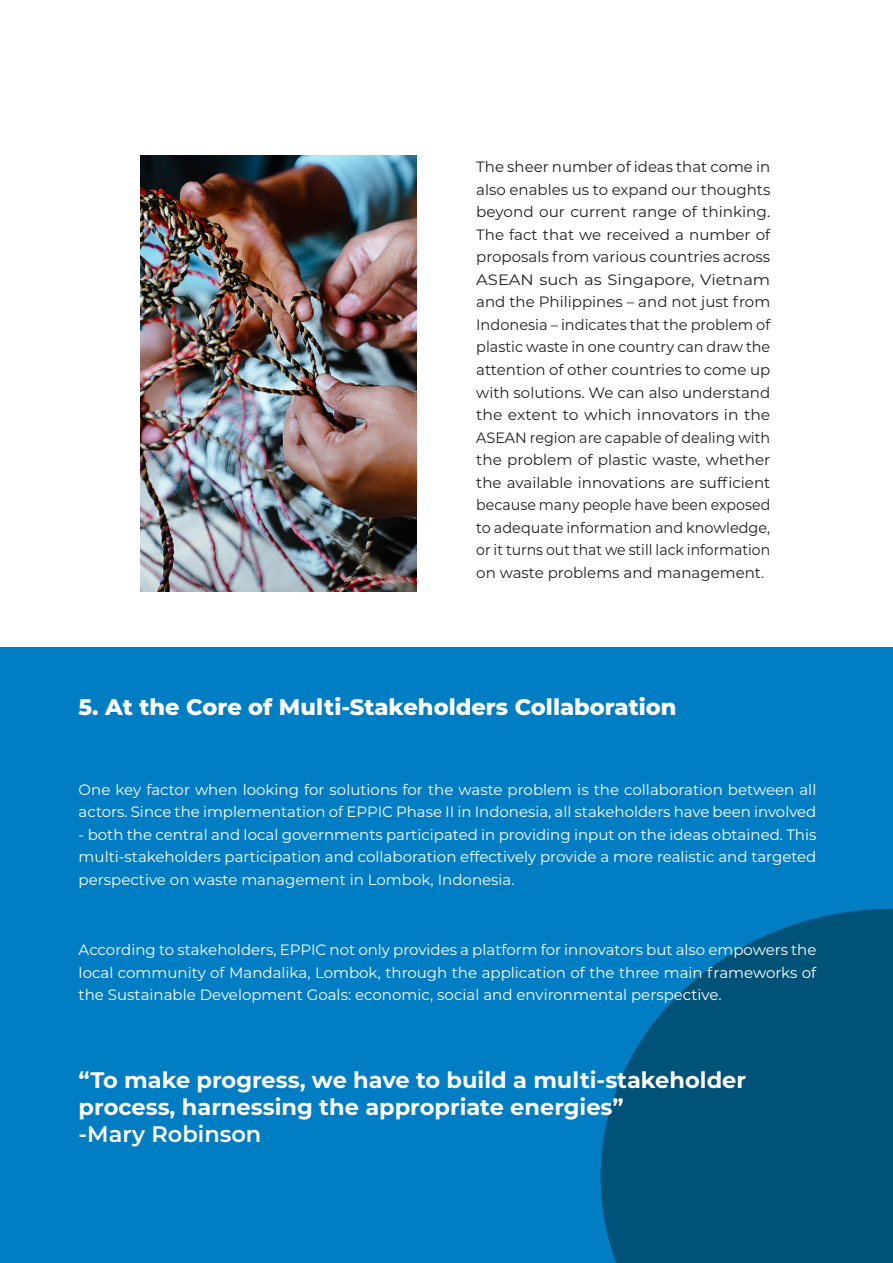
<style>
.page{position:relative;width:893px;height:1263px;background:#fff}
.page>*{position:absolute;margin:0;border:0;box-sizing:border-box;transform-origin:0 0}
.t1{font:700 22.5px/27px "Montserrat";color:#fff}
.t2{font:800 22.5px "Montserrat";color:#fff}
.t3{font:600 22.5px "Montserrat";color:#fff}
.t4{font:15px/22.5px "Montserrat";color:#fff;text-align:justify}
.t5{font:15px/22.5px "Montserrat";color:#231f20;text-align:justify}
</style>
<div class="page">
<div style="left:0;top:648px;width:893px;height:615px;background:#007dc3"></div>
<svg style="left:601px;top:909px;width:292px;height:354px;fill:#005279"></svg>
<img style="left:140px;top:156px;width:277px;height:435px">
<hr style="left:0;top:723px;width:1px;height:349px;background:#005279">
<img style="left:0;top:724px;width:1px;height:354px">
<p class="t5" style="left:476px;top:155px;width:296px">The sheer number of ideas that come in also enables us to expand our thoughts beyond our current range of thinking.<br>The fact that we received a number of proposals from various countries across ASEAN such as Singapore, Vietnam and the Philippines – and not just from Indonesia – indicates that the problem of plastic waste in one country can draw the attention of other countries to come up with solutions. We can also understand the extent to which innovators in the ASEAN region are capable of dealing with the problem of plastic waste, whether the available innovations are sufficient because many people have been exposed to adequate information and knowledge, or it turns out that we still lack information on waste problems and management.</p>
<p class="t2" style="left:79px;top:691px;width:599px">5. At the Core of Multi-Stakeholders Collaboration</p>
<p class="t4" style="left:79px;top:778px;width:739px">One key factor when looking for solutions for the waste problem is the collaboration between all actors. Since the implementation of EPPIC Phase II in Indonesia, all stakeholders have been involved</p>
<p class="t4" style="left:79px;top:823px;width:739px">- both the central and local governments participated in providing input on the ideas obtained. This multi-stakeholders participation and collaboration effectively provide a more realistic and targeted perspective on waste management in Lombok, Indonesia.</p>
<p class="t4" style="left:79px;top:938px;width:739px">According to stakeholders, EPPIC not only provides a platform for innovators but also empowers the local community of Mandalika, Lombok, through the application of the three main frameworks of the Sustainable Development Goals: economic, social and environmental perspective.</p>
<p class="t1" style="left:79px;top:1065px;width:669px">“To make progress, we have to build a multi-stakeholder process, harnessing the appropriate energies”</p>
<p class="t3" style="left:79px;top:1118px;width:184px">-Mary Robinson</p>
</div>
